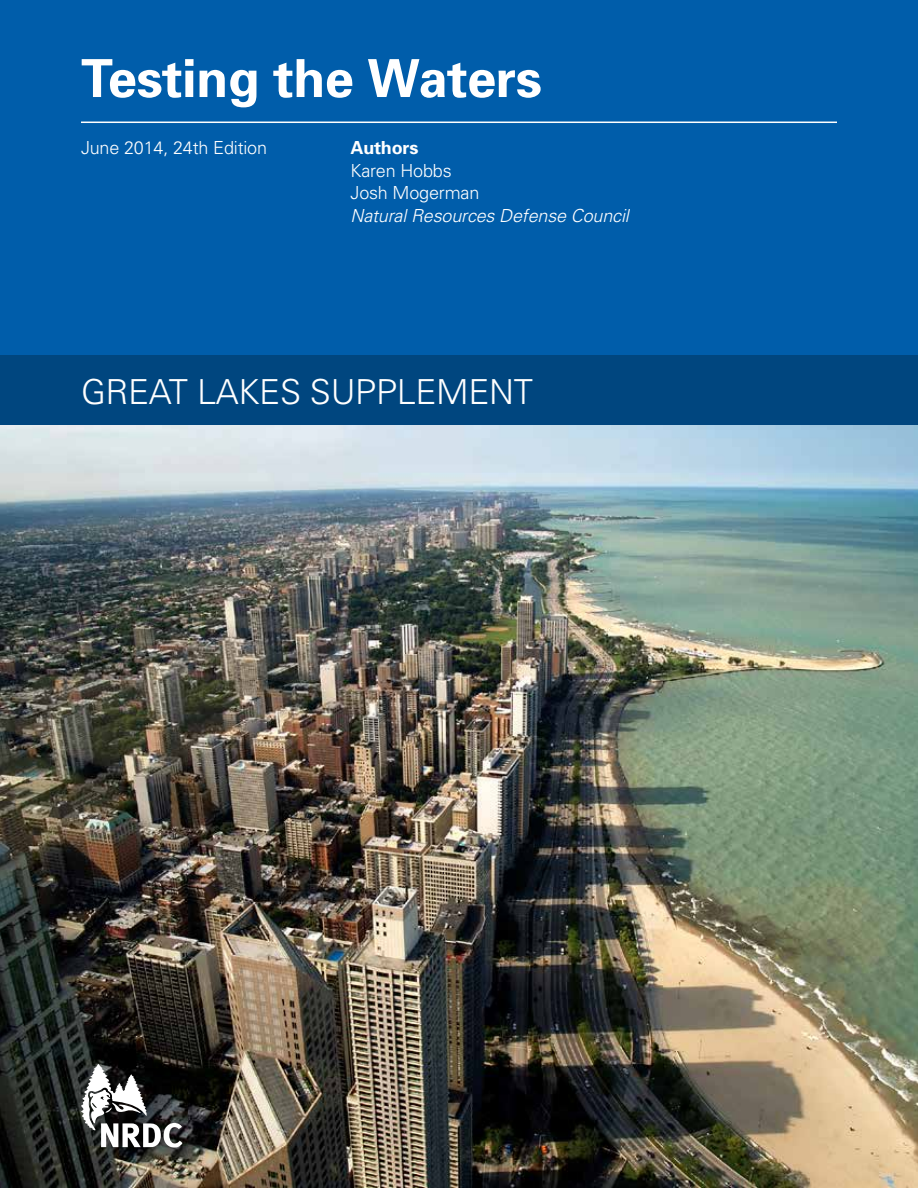
<style>
.page{position:relative;width:918px;height:1188px;background:#005daa}
.page>*{position:absolute;margin:0;border:0;box-sizing:border-box;transform-origin:0 0}
.t1{font:700 52.5px "Univers";letter-spacing:-.01em;color:#fff}
.t2{font:300 34.5px "Univers";letter-spacing:-.01em;color:#fff}
.t3{font:300 18px/22.5px "Univers";letter-spacing:-.01em;color:#fff}
.t4{font:italic 300 18px "Univers";letter-spacing:-.01em;color:#fff}
.t5{font:700 18px "Univers";color:#fff}
</style>
<div class="page">
<img style="left:0;top:424px;width:918px;height:764px">
<div style="left:0;top:355px;width:918px;height:69px;background:#00467f"></div>
<svg style="left:81px;top:1064px;width:102px;height:84px;background:#646565"></svg>
<hr style="left:81px;top:122px;width:756px;height:1px;background:#fff">
<h1 class="t1" style="left:81px;top:45px;width:462px">Testing the Waters</h1>
<p class="t3" style="left:81px;top:136px;width:188px">June 2014, 24th Edition</p>
<p class="t5" style="left:351px;top:136px;width:69px">Authors</p>
<p class="t3" style="left:351px;top:159px;width:130px">Karen Hobbs<br>Josh Mogerman</p>
<p class="t4" style="left:351px;top:204px;width:280px">Natural Resources Defense Council</p>
<h2 class="t2" style="left:81px;top:371px;width:454px">Great Lakes Supplement</h2>
</div>
